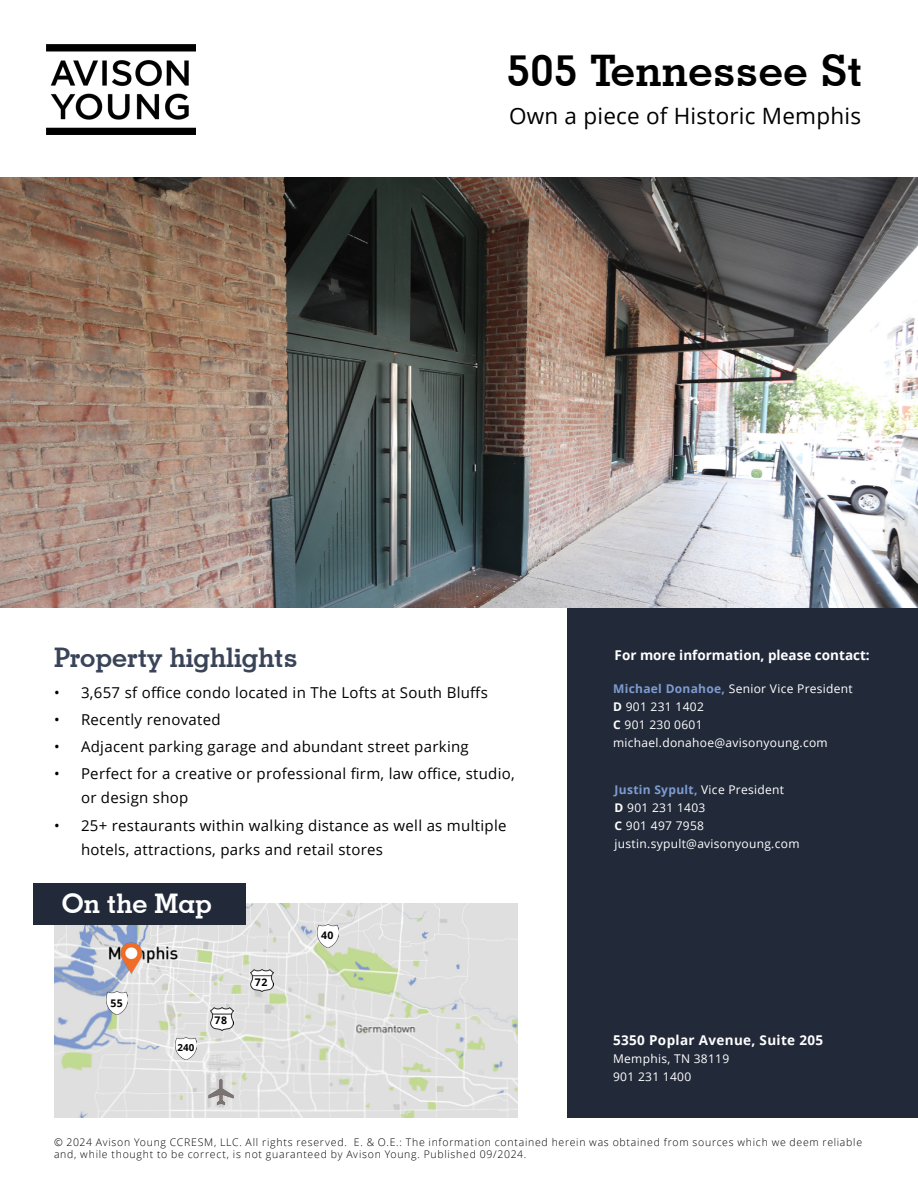
<style>
.page{position:relative;width:918px;height:1188px;background:#fff}
.page>*{position:absolute;margin:0;border:0;box-sizing:border-box;transform-origin:0 0}
.Header_36_pt_Right{font:700 43.5px "Geometric Slab 703 BT";letter-spacing:.01em;color:#000}
.Header_14pt_Left{font:700 27px "Geometric Slab 703 BT";color:#3a4458}
.body{font:700 27px "Geometric Slab 703 BT";color:#fff}
.Header_36_pt_Right-2{font:22.5px "Open Sans";letter-spacing:.01em;color:#000}
.t1{font:15px/24px "Open Sans";letter-spacing:.02em;color:#000}
._9pt_Left{font:700 13.5px "Open Sans";color:#fff}
._9pt_Left-2{font:700 13.5px "Open Sans";letter-spacing:.025em;color:#fff}
._9pt_Left-3{font:12px/18px "Open Sans";letter-spacing:.025em;color:#fff}
._9pt_Left-4{font:700 12px "Open Sans";letter-spacing:.025em;color:#7e9cd1}
.t2{font:300 10.5px/12.6px "Open Sans";letter-spacing:.07em;color:#000}
.body-2{font:700 10.5px "Open Sans";letter-spacing:.05em;color:#000}
.body-3{font:700 9.75px "Open Sans";color:#000}
.s1{font-weight:700;color:#7e9cd1}
.s2{font-weight:700}
.s3{font-weight:400;color:#fff}
</style>
<div class="page">
<img style="left:47px;top:45px;width:148px;height:90px">
<div style="left:567px;top:608px;width:351px;height:510px;background:#222a3a"></div>
<img style="left:54px;top:904px;width:463px;height:214px">
<img style="left:117px;top:938px;width:29px;height:41px">
<div style="left:33px;top:883px;width:213px;height:42px;background:#222a3a"></div>
<img style="left:0;top:178px;width:918px;height:430px">
<img style="left:317px;top:925px;width:21px;height:22px">
<img style="left:175px;top:1037px;width:22px;height:23px">
<img style="left:208px;top:1079px;width:26px;height:27px">
<img style="left:106px;top:992px;width:22px;height:22px">
<img style="left:251px;top:969px;width:23px;height:23px">
<img style="left:210px;top:1008px;width:24px;height:22px">
<p class="Header_36_pt_Right" style="left:507px;top:44px;width:357px">505 Tennessee St</p>
<p class="Header_36_pt_Right-2" style="left:509px;top:101px;width:354px">Own a piece of Historic Memphis</p>
<p class="Header_14pt_Left" style="left:54px;top:641px;width:245px">Property highlights</p>
<p class="t1" style="left:54px;top:680px;width:435px">• 3,657 sf office condo located in The Lofts at South Bluffs</p>
<p class="t1" style="left:54px;top:707px;width:168px">• Recently renovated</p>
<p class="t1" style="left:54px;top:734px;width:416px">• Adjacent parking garage and abundant street parking</p>
<p class="t1" style="left:81px;top:761px;width:435px;text-indent:-27px">• Perfect for a creative or professional firm, law office, studio, or design shop</p>
<p class="t1" style="left:81px;top:813px;width:427px;text-indent:-27px">• 25+ restaurants within walking distance as well as multiple hotels, attractions, parks and retail stores</p>
<p class="body" style="left:62px;top:887px;width:152px">On the Map</p>
<p class="body-2" style="left:110px;top:995px;width:14px">55</p>
<p class="body-3" style="left:178px;top:1041px;width:18px">240</p>
<p class="body-2" style="left:215px;top:1013px;width:14px">78</p>
<p class="body-2" style="left:255px;top:975px;width:14px">72</p>
<p class="body-2" style="left:321px;top:928px;width:14px">40</p>
<p class="_9pt_Left" style="left:615px;top:645px;width:257px">For more information, please contact:</p>
<p class="_9pt_Left-3" style="left:613px;top:680px;width:241px"><span class="s1">Michael Donahoe,</span> Senior Vice President</p>
<p class="_9pt_Left-3" style="left:613px;top:698px;width:216px"><span class="s2">D</span> 901 231 1402<br><span class="s2">C</span> 901 230 0601 michael.donahoe@avisonyoung.com</p>
<p class="_9pt_Left-4" style="left:615px;top:781px;width:171px">Justin Sypult, <span class="s3">Vice President</span></p>
<p class="_9pt_Left-3" style="left:615px;top:798px;width:186px"><span class="s2">D</span> 901 231 1403<br><span class="s2">C</span> 901 497 7958 justin.sypult@avisonyoung.com</p>
<p class="_9pt_Left-2" style="left:613px;top:1030px;width:212px">5350 Poplar Avenue, Suite 205</p>
<p class="_9pt_Left-3" style="left:613px;top:1049px;width:118px">Memphis, TN 38119</p>
<p class="_9pt_Left-3" style="left:613px;top:1067px;width:80px">901 231 1400</p>
<p class="t2" style="left:54px;top:1135px;width:810px">© 2024 Avison Young CCRESM, LLC. All rights reserved. E. &amp; O.E.: The information contained herein was obtained from sources which we deem reliable and, while thought to be correct, is not guaranteed by Avison Young. Published 09/2024.</p>
</div>
